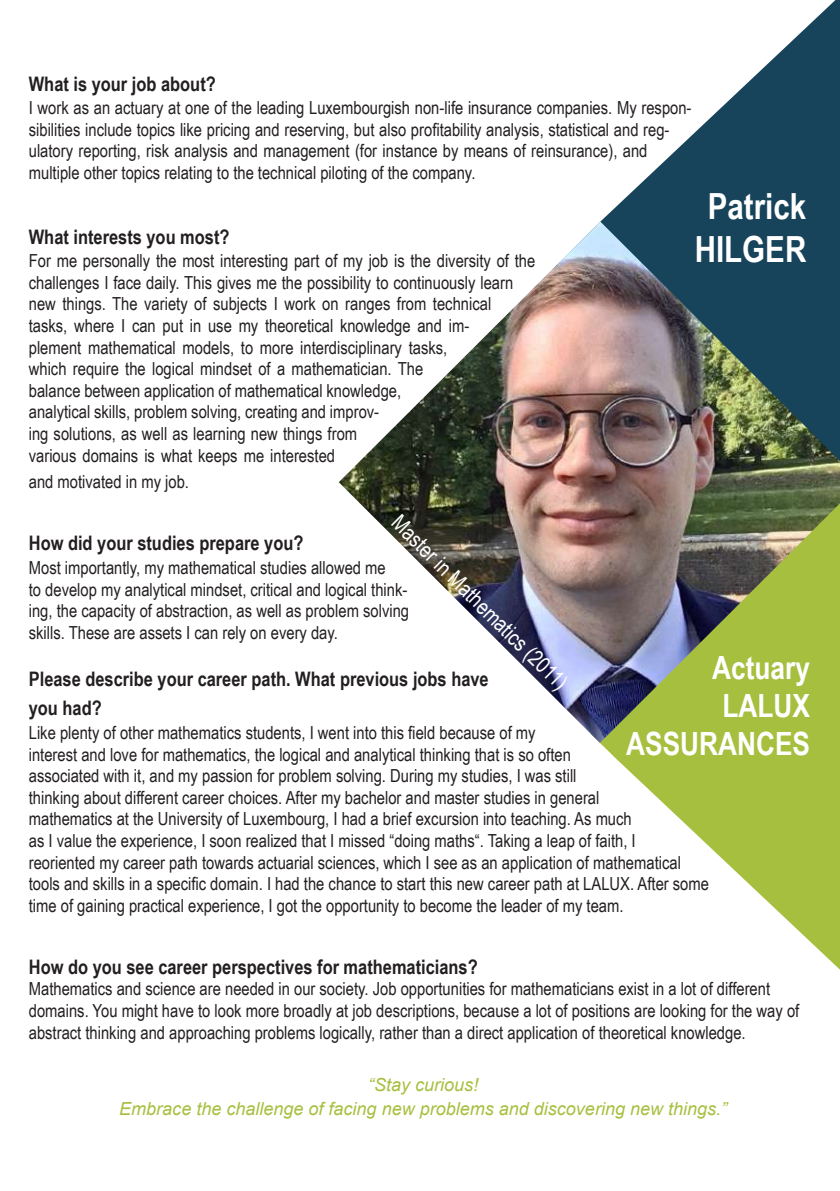
<style>
.page{position:relative;width:840px;height:1191px;background:#fff}
.page>*{position:absolute;margin:0;border:0;box-sizing:border-box;transform-origin:0 0}
.t1{font:700 36px/43.2px "Arial Narrow";color:#fff;text-align:center}
.t2{font:700 32px/38.4px "Arial Narrow";color:#fff;text-align:right}
.t3{font:22px "Arial Narrow";color:#fff}
.t4{font:700 20px/28.8px "Arial Narrow";color:#231f20}
.t5{font:18px/21.6px "Arial Narrow";color:#231f20}
.t6{font:italic 18px/23.6px "Arial";color:#a7c040;text-align:center}
</style>
<div class="page">
<svg style="left:601px;top:0;width:238px;height:221px;fill:#17445b"></svg>
<svg style="left:611px;top:743px;width:228px;height:226px"></svg>
<svg style="left:600px;top:743px;width:11px;height:11px"></svg>
<img style="left:339px;top:221px;width:500px;height:522px">
<p class="t4" style="left:29px;top:68px;width:188px">What is your job about?</p>
<p class="t5" style="left:29px;top:96px;width:663px">I work as an actuary at one of the leading Luxembourgish non-life insurance companies. My respon&shy;sibilities include topics like pricing and reserving, but also profitability analysis, statistical and reg&shy;ulatory reporting, risk analysis and management (for instance by means of reinsurance), and multiple other topics relating to the technical piloting of the company.</p>
<p class="t4" style="left:29px;top:221px;width:202px">What interests you most?</p>
<p class="t5" style="left:29px;top:249px;width:507px">For me personally the most interesting part of my job is the diversity of the challenges I face daily. This gives me the possibility to continuously learn new things. The variety of subjects I work on ranges from technical<br>tasks, where I can put in use my theoretical knowledge and im-<br>plement mathematical models, to more interdisciplinary tasks,<br>which require the logical mindset of a mathematician. The<br>balance between application of mathematical knowledge,<br>analytical skills, problem solving, creating and improv-<br>ing solutions, as well as learning new things from<br>various domains is what keeps me interested</p>
<p class="t5" style="left:29px;top:470px;width:161px">and motivated in my job.</p>
<h1 class="t1" style="left:694px;top:182px;width:113px">Patrick<br>HILGER</h1>
<p class="t3" style="left:407px;top:507px;width:239px;rotate:45deg">Master in Mathematics (2011)</p>
<p class="t4" style="left:29px;top:528px;width:276px">How did your studies prepare you?</p>
<p class="t5" style="left:29px;top:556px;width:381px">Most importantly, my mathematical studies allowed me<br>to develop my analytical mindset, critical and logical think&shy;ing, the capacity of abstraction, as well as problem solving skills. These are assets I can rely on every day.</p>
<p class="t4" style="left:29px;top:664px;width:461px">Please describe your career path. What previous jobs have you had?</p>
<p class="t5" style="left:29px;top:721px;width:681px">Like plenty of other mathematics students, I went into this field because of my<br>interest and love for mathematics, the logical and analytical thinking that is so often<br>associated with it, and my passion for problem solving. During my studies, I was still<br>thinking about different career choices. After my bachelor and master studies in general<br>mathematics at the University of Luxembourg, I had a brief excursion into teaching. As much<br>as I value the experience, I soon realized that I missed “doing maths“. Taking a leap of faith, I<br>reoriented my career path towards actuarial sciences, which I see as an application of mathematical tools and skills in a specific domain. I had the chance to start this new career path at LALUX. After some time of gaining practical experience, I got the opportunity to become the leader of my team.</p>
<h2 class="t2" style="left:626px;top:646px;width:185px">Actuary<br>LALUX<br>ASSURANCES</h2>
<p class="t4" style="left:29px;top:951px;width:450px">How do you see career perspectives for mathematicians?</p>
<p class="t5" style="left:29px;top:977px;width:771px">Mathematics and science are needed in our society. Job opportunities for mathematicians exist in a lot of different domains. You might have to look more broadly at job descriptions, because a lot of positions are looking for the way of abstract thinking and approaching problems logically, rather than a direct application of theoretical knowledge.</p>
<p class="t6" style="left:119px;top:1073px;width:609px">“Stay curious!<br>Embrace the challenge of facing new problems and discovering new things.”</p>
</div>
